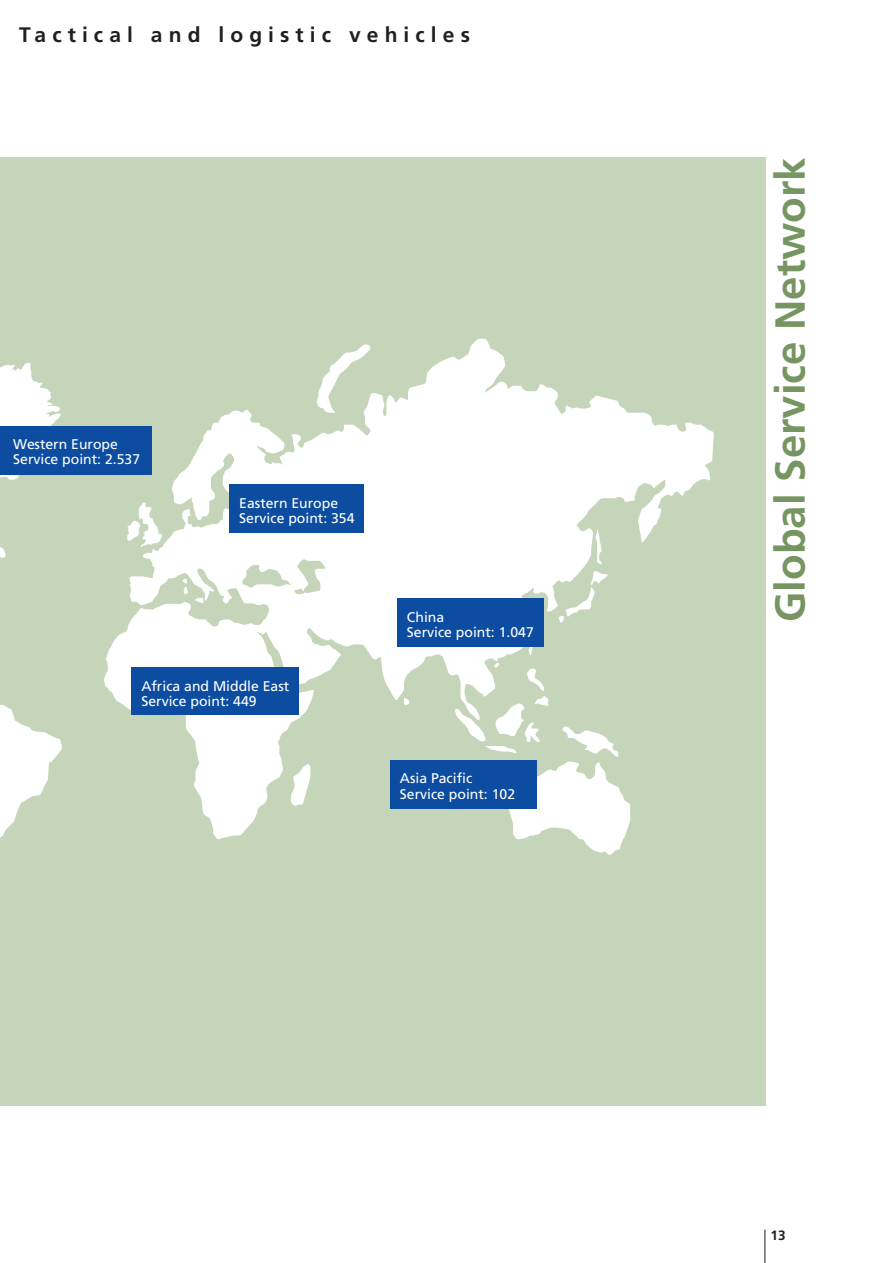
<style>
.page{position:relative;width:893px;height:1263px;background:#fff}
.page>*{position:absolute;margin:0;border:0;box-sizing:border-box;transform-origin:0 0}
.t1{font:700 42px "Frutiger";color:#769561}
.t2{font:700 21px "Frutiger";letter-spacing:.29em;color:#231f20}
.t3{font:13.95px/15.5px "Frutiger";color:#fff}
.t4{font:700 13.5px "Frutiger";color:#231f20}
</style>
<div class="page">
<div style="left:0;top:157px;width:765px;height:949px;background:#c4d5b9"></div>
<svg style="left:0;top:339px;width:714px;height:516px"></svg>
<div style="left:0;top:426px;width:151px;height:48px;background:#0d4da1"></div>
<div style="left:131px;top:668px;width:168px;height:47px;background:#0d4da1"></div>
<div style="left:229px;top:485px;width:135px;height:48px;background:#0d4da1"></div>
<div style="left:397px;top:599px;width:146px;height:48px;background:#0d4da1"></div>
<div style="left:390px;top:760px;width:146px;height:48px;background:#0d4da1"></div>
<hr style="left:764px;top:1230px;width:1px;height:33px;background:#231f20">
<h2 class="t2" style="left:19px;top:23px;width:452px">Tactical and logistic vehicles</h2>
<p class="t3" style="left:13px;top:436px;width:128px">Western Europe<br>Service point: 2.537</p>
<p class="t3" style="left:239px;top:495px;width:117px">Eastern Europe<br>Service point: 354</p>
<p class="t3" style="left:141px;top:678px;width:149px">Africa and Middle East<br>Service point: 449</p>
<p class="t3" style="left:407px;top:609px;width:128px">China<br>Service point: 1.047</p>
<p class="t3" style="left:400px;top:771px;width:117px">Asia Pacific<br>Service point: 102</p>
<h1 class="t1" style="left:765px;top:622px;width:466px;rotate:-90deg">Global Service Network</h1>
<p class="t4" style="left:770px;top:1227px;width:17px">13</p>
</div>
